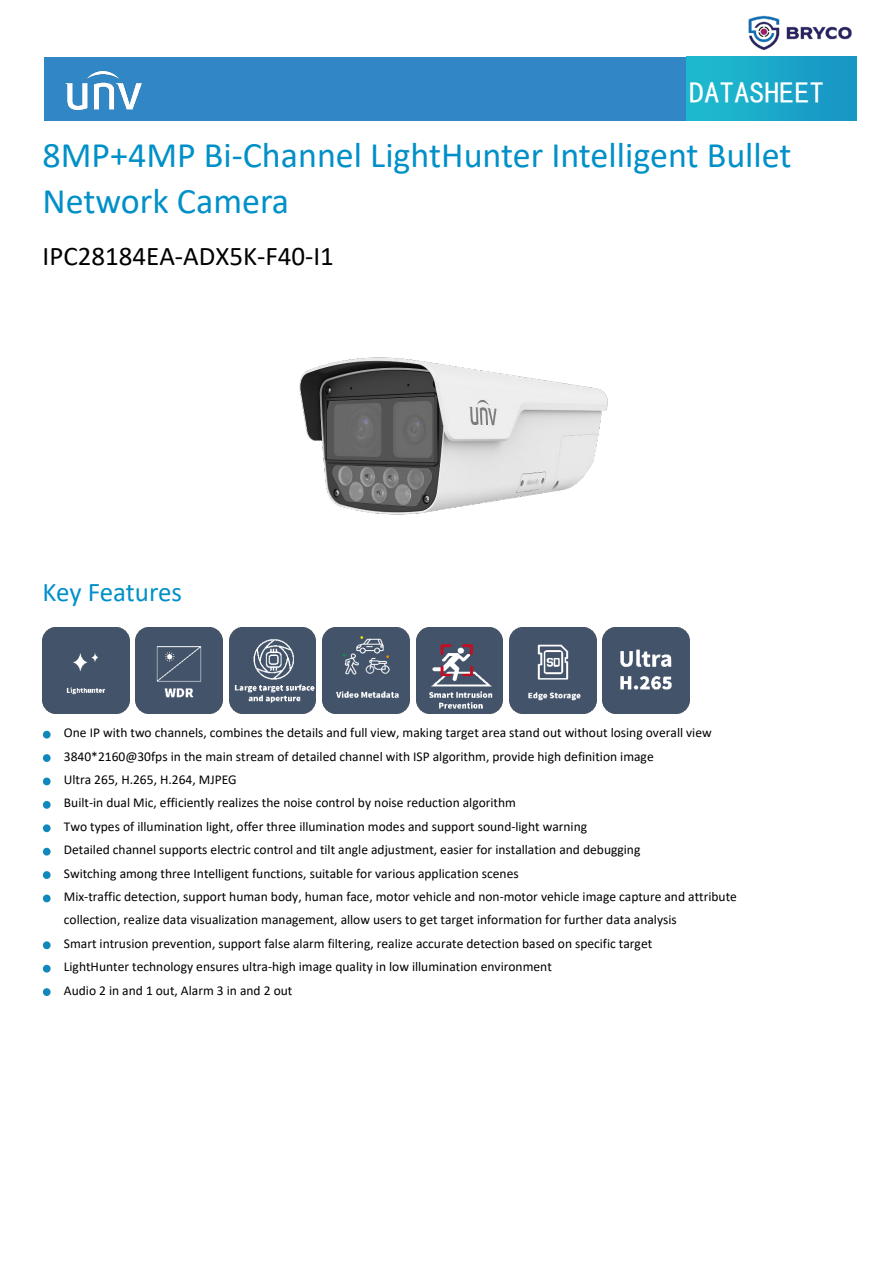
<style>
.page{position:relative;width:893px;height:1263px;background:#fff}
.page>*{position:absolute;margin:0;border:0;box-sizing:border-box;transform-origin:0 0}
.t1{font:36px/46.8px "Calibri";color:#0090c8}
.t2{font:30px "Sim Hei";color:#fff}
.t3{font:27px "Calibri";color:#000}
.t4{font:27px "Calibri";letter-spacing:-.01em;color:#0090c8}
.t5{font:13.5px/23.4px "Calibri";color:#000}
</style>
<div class="page">
<div style="left:44px;top:57px;width:642px;height:63px;background:#3186c5"></div>
<div style="left:686px;top:57px;width:170px;height:64px;background:linear-gradient(to right,#1fbccf,#1795c4)"></div>
<img style="left:65px;top:71px;width:76px;height:38px">
<svg style="left:43px;top:731px;width:8px;height:7px"></svg>
<svg style="left:43px;top:754px;width:8px;height:8px"></svg>
<svg style="left:43px;top:778px;width:8px;height:7px"></svg>
<svg style="left:43px;top:801px;width:8px;height:8px"></svg>
<svg style="left:43px;top:824px;width:8px;height:8px"></svg>
<svg style="left:43px;top:848px;width:8px;height:7px"></svg>
<svg style="left:43px;top:871px;width:8px;height:8px"></svg>
<svg style="left:43px;top:895px;width:8px;height:7px"></svg>
<svg style="left:43px;top:941px;width:8px;height:8px"></svg>
<svg style="left:43px;top:965px;width:8px;height:7px"></svg>
<svg style="left:43px;top:988px;width:8px;height:8px"></svg>
<img style="left:299px;top:357px;width:309px;height:158px">
<div style="left:43px;top:627px;width:86px;height:87px;background:#435369"></div>
<img style="left:136px;top:627px;width:87px;height:87px">
<img style="left:229px;top:627px;width:87px;height:87px">
<img style="left:323px;top:627px;width:86px;height:87px">
<img style="left:416px;top:627px;width:87px;height:87px">
<img style="left:509px;top:627px;width:87px;height:87px">
<img style="left:603px;top:627px;width:86px;height:87px">
<img style="left:744px;top:15px;width:113px;height:42px">
<h2 class="t2" style="left:689px;top:77px;width:137px">DATASHEET</h2>
<h1 class="t1" style="left:43px;top:130px;width:751px">8MP+4MP Bi-Channel LightHunter Intelligent Bullet<br>Network Camera</h1>
<h3 class="t3" style="left:43px;top:237px;width:293px">IPC28184EA-ADX5K-F40-I1</h3>
<h3 class="t4" style="left:43px;top:573px;width:141px">Key Features</h3>
<p class="t5" style="left:64px;top:721px;width:675px">One IP with two channels, combines the details and full view, making target area stand out without losing overall view 3840*2160@30fps in the main stream of detailed channel with ISP algorithm, provide high definition image<br>Ultra 265, H.265, H.264, MJPEG<br>Built-in dual Mic, efficiently realizes the noise control by noise reduction algorithm<br>Two types of illumination light, offer three illumination modes and support sound-light warning<br>Detailed channel supports electric control and tilt angle adjustment, easier for installation and debugging<br>Switching among three Intelligent functions, suitable for various application scenes<br>Mix-traffic detection, support human body, human face, motor vehicle and non-motor vehicle image capture and attribute collection, realize data visualization management, allow users to get target information for further data analysis<br>Smart intrusion prevention, support false alarm filtering, realize accurate detection based on specific target<br>LightHunter technology ensures ultra-high image quality in low illumination environment<br>Audio 2 in and 1 out, Alarm 3 in and 2 out</p>
</div>
